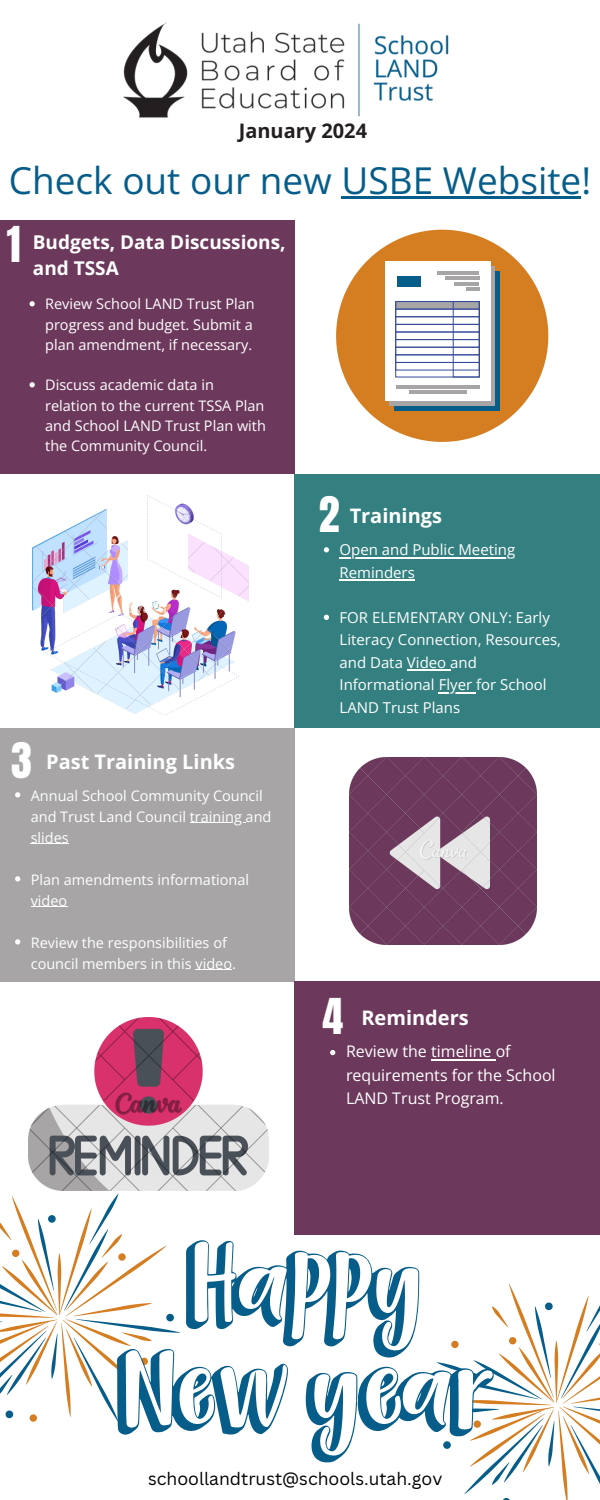
<style>
.page{position:relative;width:600px;height:1500px;background:#fff}
.page>*{position:absolute;margin:0;border:0;box-sizing:border-box;transform-origin:0 0}
.t1{font:42px "Anton";color:#fff}
.t2{font:37px "Open Sans";color:#065d89}
.t3{font:700 20px "Open Sans";color:#fff}
.t4{font:700 20px "Open Sans";color:#231f20}
.t5{font:700 19px/26.2px "Open Sans";color:#fff}
.t6{font:17.5px "Canva Sans";color:#000}
.t7{font:16px/23.2px "Open Sans";color:#fff}
.t8{font:15px/22.5px "Open Sans";color:#fff}
.t9{font:14.5px/20.2px "Open Sans";color:#fff}
</style>
<div class="page">
<img style="left:123px;top:22px;width:326px;height:96px">
<svg style="left:0;top:1194px;width:600px;height:306px"></svg>
<div style="left:0;top:220px;width:294px;height:254px;background:#6c395c"></div>
<div style="left:0;top:728px;width:294px;height:254px;background:#a7a5a5"></div>
<div style="left:294px;top:474px;width:306px;height:254px;background:#347f7f"></div>
<div style="left:294px;top:982px;width:306px;height:253px;background:#6c395c"></div>
<img style="left:28px;top:1018px;width:240px;height:172px">
<img style="left:350px;top:758px;width:186px;height:187px">
<img style="left:32px;top:495px;width:216px;height:220px">
<svg style="left:336px;top:230px;width:212px;height:212px;fill:#d47d21"></svg>
<svg style="left:394px;top:271px;width:105px;height:139px"></svg>
<svg style="left:389px;top:266px;width:105px;height:139px"></svg>
<div style="left:385px;top:261px;width:105px;height:139px;background:#fff"></div>
<div style="left:396px;top:302px;width:83px;height:7px;background:#a7a5a5"></div>
<div style="left:396px;top:301px;width:84px;height:76px;border:1px solid #364b9b"></div>
<div style="left:396px;top:301px;width:83px;height:8px;border:1px solid #364b9b"></div>
<div style="left:396px;top:309px;width:83px;height:8px;border:1px solid #364b9b"></div>
<div style="left:396px;top:324px;width:83px;height:8px;border:1px solid #364b9b"></div>
<div style="left:396px;top:332px;width:83px;height:8px;border:1px solid #364b9b"></div>
<div style="left:396px;top:347px;width:83px;height:8px;border:1px solid #364b9b"></div>
<div style="left:396px;top:362px;width:83px;height:8px;border:1px solid #364b9b"></div>
<div style="left:453px;top:301px;width:26px;height:76px;border:1px solid #364b9b"></div>
<div style="left:397px;top:276px;width:24px;height:11px;background:#065d89"></div>
<hr style="left:438px;top:271px;width:41px;height:4px;background:#a7a5a5">
<hr style="left:396px;top:385px;width:83px;height:4px;background:#a7a5a5">
<hr style="left:409px;top:390px;width:57px;height:4px;background:#a7a5a5">
<hr style="left:445px;top:276px;width:34px;height:4px;background:#a7a5a5">
<hr style="left:455px;top:282px;width:24px;height:3px;background:#a7a5a5">
<hr style="left:466px;top:287px;width:13px;height:4px;background:#a7a5a5">
<svg style="left:15px;top:792px;width:5px;height:6px"></svg>
<hr style="left:190px;top:822px;width:56px;height:1px;background:#fff">
<hr style="left:31px;top:843px;width:38px;height:1px;background:#fff">
<svg style="left:15px;top:876px;width:5px;height:6px"></svg>
<svg style="left:31px;top:906px;width:36px;height:1px"></svg>
<svg style="left:15px;top:939px;width:5px;height:6px"></svg>
<hr style="left:196px;top:969px;width:36px;height:1px;background:#fff">
<svg style="left:330px;top:1050px;width:5px;height:5px"></svg>
<hr style="left:431px;top:1059px;width:65px;height:1px;background:#fff">
<svg style="left:30px;top:301px;width:5px;height:5px"></svg>
<svg style="left:30px;top:382px;width:5px;height:5px"></svg>
<hr style="left:342px;top:196px;width:239px;height:3px;background:#065d89">
<svg style="left:324px;top:547px;width:5px;height:5px"></svg>
<hr style="left:340px;top:557px;width:175px;height:1px;background:#fff">
<hr style="left:340px;top:579px;width:75px;height:2px;background:#fff">
<svg style="left:324px;top:615px;width:5px;height:5px"></svg>
<hr style="left:407px;top:669px;width:43px;height:2px;background:#fff">
<hr style="left:439px;top:692px;width:37px;height:1px;background:#fff">
<p class="t4" style="left:239px;top:117px;width:130px">January 2024</p>
<p class="t2" style="left:9px;top:154px;width:584px">Check out our new USBE Website!</p>
<p class="t1" style="left:7px;top:214px;width:15px">1</p>
<p class="t5" style="left:33px;top:228px;width:254px">Budgets, Data Discussions, and TSSA</p>
<p class="t9" style="left:45px;top:294px;width:211px">Review School LAND Trust Plan progress and budget. Submit a plan amendment, if necessary.</p>
<p class="t9" style="left:45px;top:375px;width:222px">Discuss academic data in relation to the current TSSA Plan and School LAND Trust Plan with the Community Council.</p>
<p class="t1" style="left:11px;top:731px;width:22px">3</p>
<p class="t3" style="left:46px;top:748px;width:191px">Past Training Links</p>
<p class="t9" style="left:31px;top:784px;width:242px;line-height:21px">Annual School Community Council and Trust Land Council training and slides</p>
<p class="t9" style="left:31px;top:868px;width:220px;line-height:21px">Plan amendments informational video</p>
<p class="t9" style="left:31px;top:931px;width:207px;line-height:21px">Review the responsibilities of council members in this video.</p>
<p class="t1" style="left:319px;top:484px;width:22px">2</p>
<p class="t3" style="left:350px;top:501px;width:94px">Trainings</p>
<p class="t8" style="left:340px;top:538px;width:177px">Open and Public Meeting<br>Reminders</p>
<p class="t8" style="left:340px;top:606px;width:223px">FOR ELEMENTARY ONLY: Early<br>Literacy Connection, Resources, and Data Video and<br>Informational Flyer for School<br>LAND Trust Plans</p>
<p class="t1" style="left:323px;top:986px;width:22px">4</p>
<p class="t3" style="left:361px;top:1004px;width:109px">Reminders</p>
<p class="t7" style="left:346px;top:1040px;width:211px">Review the timeline of requirements for the School<br>LAND Trust Program.</p>
<p class="t6" style="left:148px;top:1466px;width:296px">schoollandtrust@schools.utah.gov</p>
</div>
